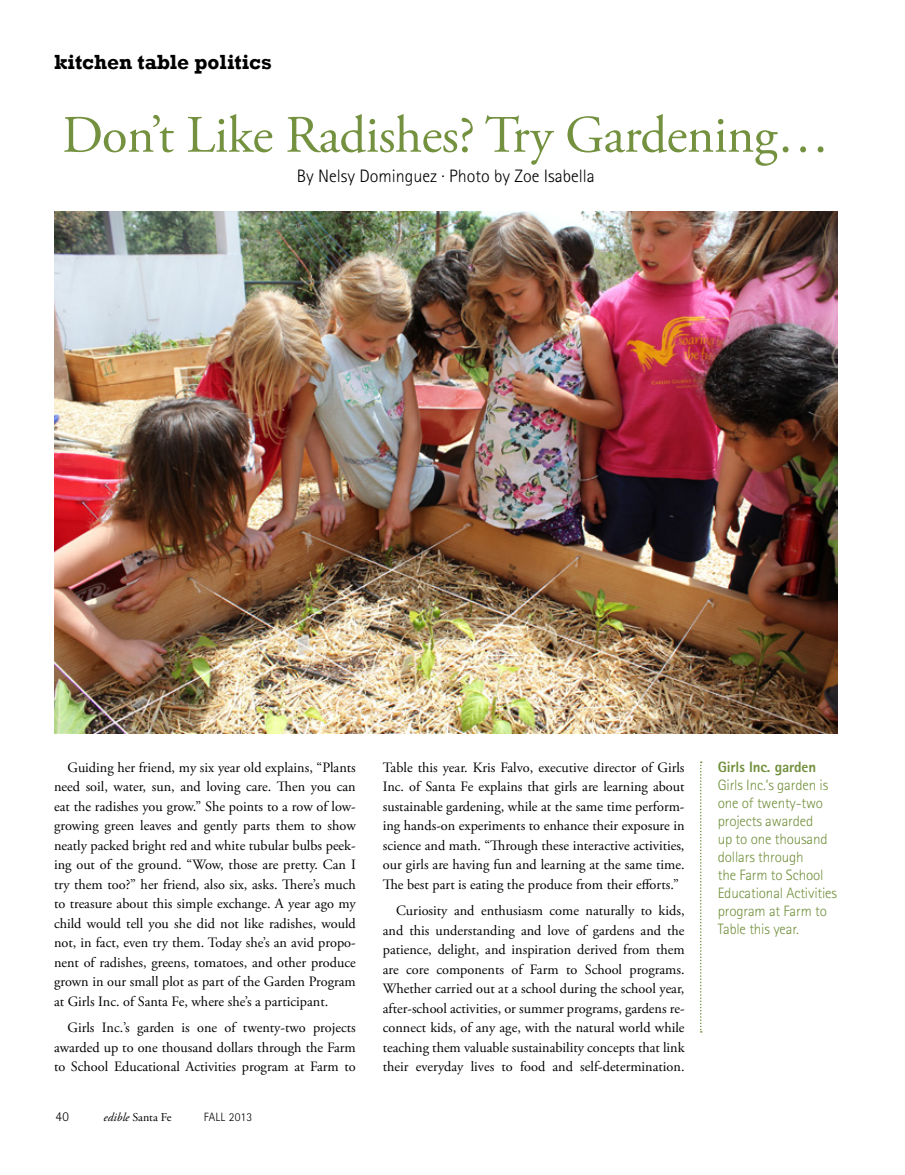
<style>
.page{position:relative;width:905px;height:1175px;background:#fff}
.page>*{position:absolute;margin:0;border:0;box-sizing:border-box;transform-origin:0 0}
.t1{font:52.5px "Adobe Garamond Pro";letter-spacing:-.01em;color:#73913e}
.t2{font:700 21px "Rockwell";color:#000}
.t3{font:300 18px "Rotis Sans Serif Std";color:#000}
.t4{font:300 15px/18px "Rotis Sans Serif Std";letter-spacing:-.01em;color:#73913e}
.t5{font:800 15px "Rotis Sans Serif Std";letter-spacing:-.01em;color:#73913e}
.t6{font:14.25px/19.5px "Adobe Garamond Pro";color:#000;text-align:justify}
.t7{font:300 13.5px "Rotis Sans Serif Std";color:#000}
.t8{font:12px "Adobe Garamond Pro";color:#000}
.t9{font:300 12px "Rotis Sans Serif Std";letter-spacing:.025em;color:#000}
.s1{font-style:italic}
</style>
<div class="page">
<img style="left:54px;top:212px;width:783px;height:522px">
<svg style="left:700px;top:761px;width:1px;height:271px"></svg>
<h2 class="t2" style="left:54px;top:49px;width:219px">kitchen table politics</h2>
<h1 class="t1" style="left:62px;top:103px;width:768px">Don’t Like Radishes? Try Gardening…</h1>
<p class="t3" style="left:297px;top:165px;width:299px">By Nelsy Dominguez · Photo by Zoe Isabella</p>
<p class="t6" style="left:54px;top:758px;width:303px;text-indent:13px">Guiding her friend, my six year old explains, “Plants need soil, water, sun, and loving care. Then you can eat the radishes you grow.” She points to a row of low&shy;growing green leaves and gently parts them to show neatly packed bright red and white tubular bulbs peek&shy;ing out of the ground. “Wow, those are pretty. Can I try them too?” her friend, also six, asks. There’s much to treasure about this simple exchange. A year ago my child would tell you she did not like radishes, would not, in fact, even try them. Today she’s an avid propo&shy;nent of radishes, greens, tomatoes, and other produce grown in our small plot as part of the Garden Program at Girls Inc. of Santa Fe, where she’s a participant.</p>
<p class="t6" style="left:54px;top:1018px;width:303px;text-indent:13px">Girls Inc.’s garden is one of twenty-two projects awarded up to one thousand dollars through the Farm to School Educational Activities program at Farm to</p>
<p class="t7" style="left:56px;top:1108px;width:15px">40</p>
<p class="t8" style="left:104px;top:1109px;width:70px"><span class="s1">edible</span> Santa Fe</p>
<p class="t9" style="left:204px;top:1109px;width:50px">Fall 2013</p>
<p class="t6" style="left:383px;top:758px;width:303px">Table this year. Kris Falvo, executive director of Girls Inc. of Santa Fe explains that girls are learning about sustainable gardening, while at the same time perform&shy;ing hands-on experiments to enhance their exposure in science and math. “Through these interactive activities, our girls are having fun and learning at the same time.<br>The best part is eating the produce from their efforts.”</p>
<p class="t6" style="left:383px;top:901px;width:303px;text-indent:13px">Curiosity and enthusiasm come naturally to kids, and this understanding and love of gardens and the patience, delight, and inspiration derived from them are core components of Farm to School programs.<br>Whether carried out at a school during the school year, after-school activities, or summer programs, gardens re&shy;connect kids, of any age, with the natural world while teaching them valuable sustainability concepts that link their everyday lives to food and self-determination.</p>
<p class="t5" style="left:717px;top:757px;width:100px">Girls Inc. garden</p>
<p class="t4" style="left:717px;top:776px;width:121px">Girls Inc.’s garden is one of twenty-two projects awarded<br>up to one thousand dollars through<br>the Farm to School<br>Educational Activities program at Farm to<br>Table this year.</p>
</div>
